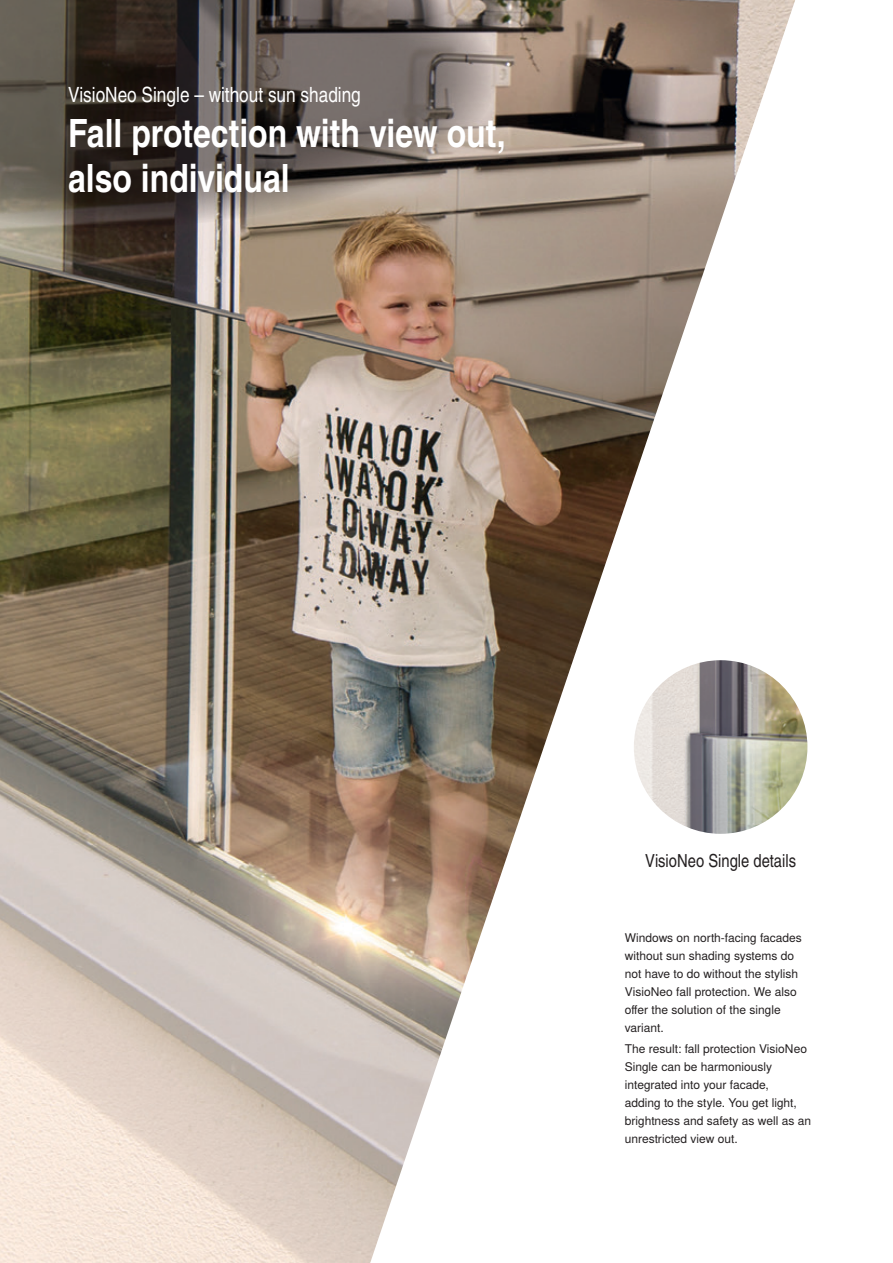
<style>
.page{position:relative;width:893px;height:1263px;background:#fff}
.page>*{position:absolute;margin:0;border:0;box-sizing:border-box;transform-origin:0 0}
.t1{font:700 39px/45px "Warema Nimbus Cnd";color:#fff}
.t2{font:21px "Warema Nimbus Cnd";color:#fff}
.t3{font:18px "Warema Nimbus Cnd";color:#231f20}
.t4{font:12px/18px "Warema Nimbus";color:#231f20}
</style>
<div class="page">
<img style="left:0;top:0;width:795px;height:1263px">
<svg style="left:0;top:0;width:497px;height:227px;background:#625952"></svg>
<img style="left:634px;top:660px;width:173px;height:174px;border-radius:87px">
<h2 class="t2" style="left:68px;top:82px;width:294px">VisioNeo Single – without sun shading</h2>
<h1 class="t1" style="left:68px;top:111px;width:439px">Fall protection with view out, also individual</h1>
<h3 class="t3" style="left:645px;top:850px;width:152px">VisioNeo Single details</h3>
<p class="t4" style="left:625px;top:929px;width:179px">Windows on north-facing facades without sun shading systems do not have to do without the stylish<br>VisioNeo fall protection. We also offer the solution of the single variant.</p>
<p class="t4" style="left:625px;top:1040px;width:188px">The result: fall protection VisioNeo<br>Single can be harmoniously integrated into your facade,<br>adding to the style. You get light, brightness and safety as well as an unrestricted view out.</p>
</div>
